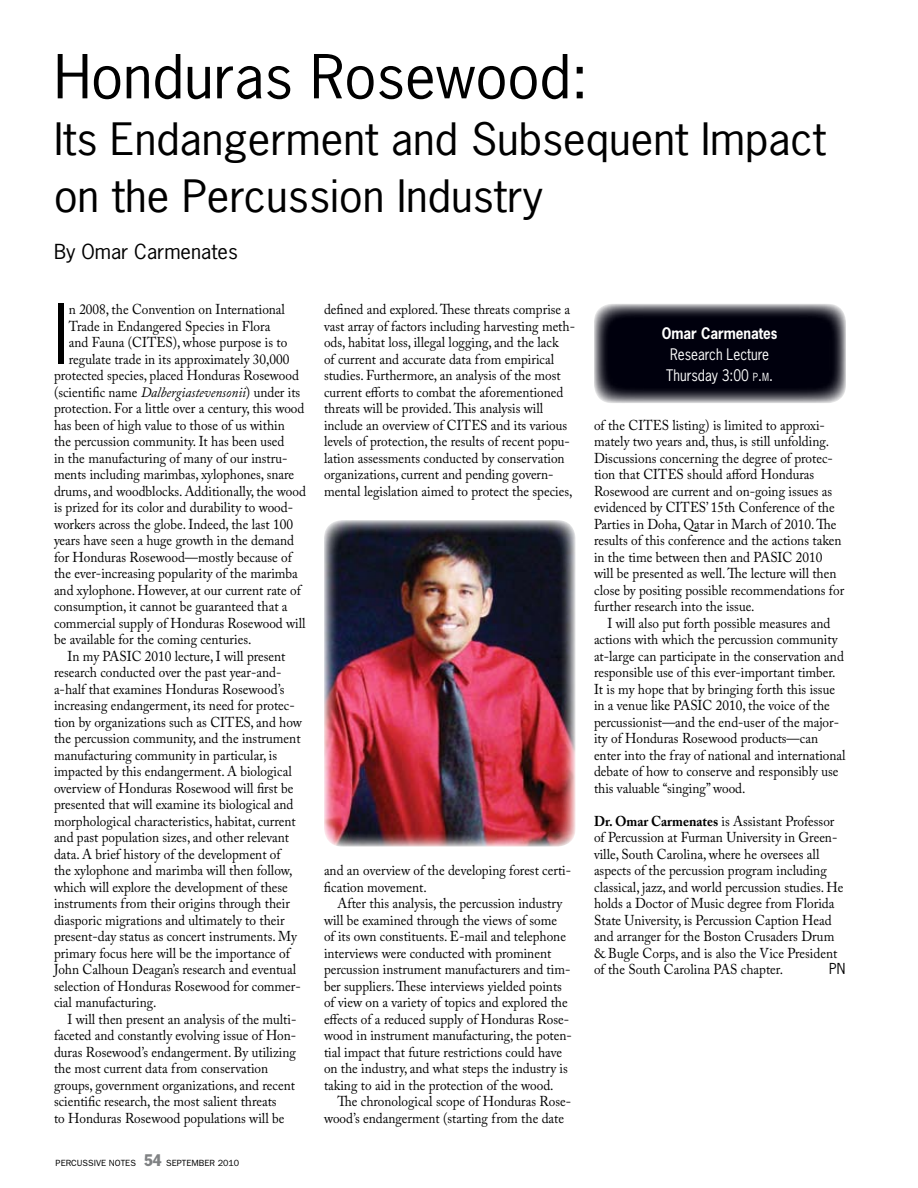
<style>
.page{position:relative;width:918px;height:1188px;background:#fff}
.page>*{position:absolute;margin:0;border:0;box-sizing:border-box;transform-origin:0 0}
.t1{font:77.85px "News Gothic Std";color:#000;scale:.93 1}
.t2{font:57px "News Gothic Std";color:#000;scale:1.05 1}
.t3{font:42px/57px "News Gothic Std";color:#000;scale:1.05 1}
.t4{font:19.5px "News Gothic Std";color:#000;scale:1.05 1}
.t5{font:15px/21px "News Gothic Std";color:#fff;scale:.9 1}
.t6{font:700 15px "News Gothic Std";color:#fff;scale:.9 1}
.t7{font:14.25px/16.5px "Adobe Caslon Pro";color:#000;scale:.93 1}
.t8{font:14.25px "News Gothic Std";color:#000;scale:.93 1}
.t9{font:9px "Franklin Gothic";color:#000}
.s1{font-style:italic}
.s2{font-stretch:condensed;font-size:16.5px;color:#808284}
.s3{font-size:10.5px}
.s4{font-weight:700}
</style>
<div class="page">
<img style="left:324px;top:520px;width:252px;height:327px;border-radius:18px">
<svg style="left:594px;top:304px;width:252px;height:99px;background:#20202b"></svg>
<h2 class="t2" style="left:54px;top:40px;width:510px">Honduras Rosewood:</h2>
<h3 class="t3" style="left:54px;top:111px;width:737px">Its Endangerment and Subsequent Impact on the Percussion Industry</h3>
<h3 class="t4" style="left:54px;top:239px;width:177px">By Omar Carmenates</h3>
<h1 class="t1" style="left:54px;top:284px;width:18px">I</h1>
<p class="t7" style="left:69px;top:301px;width:234px">n 2008, the Convention on International</p>
<p class="t7" style="left:69px;top:317px;width:218px">Trade in Endangered Species in Flora</p>
<p class="t7" style="left:69px;top:334px;width:236px">and Fauna (CITES), whose purpose is to</p>
<p class="t7" style="left:69px;top:350px;width:239px">regulate trade in its approximately 30,000</p>
<p class="t7" style="left:54px;top:367px;width:265px">protected species, placed Honduras Rosewood</p>
<p class="t7" style="left:54px;top:383px;width:266px">(scientific name <span class="s1">Dalbergiastevensonii</span>) under its</p>
<p class="t7" style="left:54px;top:400px;width:271px">protection. For a little over a century, this wood</p>
<p class="t7" style="left:54px;top:416px;width:250px">has been of high value to those of us within</p>
<p class="t7" style="left:54px;top:433px;width:249px">the percussion community. It has been used</p>
<p class="t7" style="left:54px;top:449px;width:253px">in the manufacturing of many of our instru-</p>
<p class="t7" style="left:54px;top:466px;width:260px">ments including marimbas, xylophones, snare</p>
<p class="t7" style="left:54px;top:482px;width:272px">drums, and woodblocks. Additionally, the wood</p>
<p class="t7" style="left:54px;top:499px;width:259px">is prized for its color and durability to wood-</p>
<p class="t7" style="left:54px;top:515px;width:259px">workers across the globe. Indeed, the last 100</p>
<p class="t7" style="left:54px;top:532px;width:260px">years have seen a huge growth in the demand</p>
<p class="t7" style="left:54px;top:548px;width:257px">for Honduras Rosewood—mostly because of</p>
<p class="t7" style="left:54px;top:565px;width:264px">the ever-increasing popularity of the marimba</p>
<p class="t7" style="left:54px;top:581px;width:267px">and xylophone. However, at our current rate of</p>
<p class="t7" style="left:54px;top:598px;width:253px">consumption, it cannot be guaranteed that a</p>
<p class="t7" style="left:54px;top:614px;width:272px">commercial supply of Honduras Rosewood will</p>
<p class="t7" style="left:54px;top:631px;width:214px">be available for the coming centuries.</p>
<p class="t7" style="left:68px;top:647px;width:236px">In my PASIC 2010 lecture, I will present</p>
<p class="t7" style="left:54px;top:664px;width:246px">research conducted over the past year-and-</p>
<p class="t7" style="left:54px;top:680px;width:249px">a-half that examines Honduras Rosewood’s</p>
<p class="t7" style="left:54px;top:697px;width:260px">increasing endangerment, its need for protec-</p>
<p class="t7" style="left:54px;top:713px;width:268px">tion by organizations such as CITES, and how</p>
<p class="t7" style="left:54px;top:730px;width:267px">the percussion community, and the instrument</p>
<p class="t7" style="left:54px;top:746px;width:241px">manufacturing community in particular, is</p>
<p class="t7" style="left:54px;top:763px;width:257px">impacted by this endangerment. A biological</p>
<p class="t7" style="left:54px;top:779px;width:259px">overview of Honduras Rosewood will first be</p>
<p class="t7" style="left:54px;top:796px;width:259px">presented that will examine its biological and</p>
<p class="t7" style="left:54px;top:812px;width:262px">morphological characteristics, habitat, current</p>
<p class="t7" style="left:54px;top:829px;width:254px">and past population sizes, and other relevant</p>
<p class="t7" style="left:54px;top:845px;width:245px">data. A brief history of the development of</p>
<p class="t7" style="left:54px;top:862px;width:258px">the xylophone and marimba will then follow,</p>
<p class="t7" style="left:54px;top:878px;width:253px">which will explore the development of these</p>
<p class="t7" style="left:54px;top:895px;width:255px">instruments from their origins through their</p>
<p class="t7" style="left:54px;top:911px;width:249px">diasporic migrations and ultimately to their</p>
<p class="t7" style="left:54px;top:928px;width:263px">present-day status as concert instruments. My</p>
<p class="t7" style="left:54px;top:944px;width:255px">primary focus here will be the importance of</p>
<p class="t7" style="left:54px;top:961px;width:262px">John Calhoun Deagan’s research and eventual</p>
<p class="t7" style="left:54px;top:977px;width:267px">selection of Honduras Rosewood for commer-</p>
<p class="t7" style="left:54px;top:994px;width:112px">cial manufacturing.</p>
<p class="t7" style="left:68px;top:1010px;width:248px">I will then present an analysis of the multi-</p>
<p class="t7" style="left:54px;top:1027px;width:262px">faceted and constantly evolving issue of Hon-</p>
<p class="t7" style="left:54px;top:1043px;width:262px">duras Rosewood’s endangerment. By utilizing</p>
<p class="t7" style="left:54px;top:1060px;width:232px">the most current data from conservation</p>
<p class="t7" style="left:54px;top:1076px;width:261px">groups, government organizations, and recent</p>
<p class="t7" style="left:54px;top:1093px;width:241px">scientific research, the most salient threats</p>
<p class="t7" style="left:54px;top:1109px;width:249px">to Honduras Rosewood populations will be</p>
<p class="t9" style="left:56px;top:1157px;width:117px">PERCUSSIVE NOTES <span class="s2">54</span> SEPTE</p>
<p class="t9" style="left:191px;top:1157px;width:49px">MBER 2010</p>
<p class="t7" style="left:324px;top:301px;width:271px">defined and explored. These threats comprise a vast array of factors including harvesting meth&shy;ods, habitat loss, illegal logging, and the lack<br>of current and accurate data from empirical studies. Furthermore, an analysis of the most current efforts to combat the aforementioned threats will be provided. This analysis will include an overview of CITES and its various levels of protection, the results of recent popu&shy;lation assessments conducted by conservation organizations, current and pending govern&shy;mental legislation aimed to protect the species,</p>
<p class="t7" style="left:324px;top:862px;width:267px">and an overview of the developing forest certi&shy;fication movement.</p>
<p class="t7" style="left:324px;top:895px;width:268px;text-indent:13px">After this analysis, the percussion industry will be examined through the views of some<br>of its own constituents. E-mail and telephone interviews were conducted with prominent percussion instrument manufacturers and tim&shy;ber suppliers. These interviews yielded points of view on a variety of topics and explored the effects of a reduced supply of Honduras Rose&shy;wood in instrument manufacturing, the poten&shy;tial impact that future restrictions could have on the industry, and what steps the industry is taking to aid in the protection of the wood.</p>
<p class="t7" style="left:324px;top:1093px;width:267px;text-indent:14px">The chronological scope of Honduras Rose&shy;wood’s endangerment (starting from the date</p>
<p class="t6" style="left:662px;top:324px;width:130px">Omar Carmenates</p>
<p class="t5" style="left:666px;top:344px;width:120px">Research Lecture<br>Thursday 3:00 <span class="s3">p</span>.<span class="s3">m</span>.</p>
<p class="t7" style="left:594px;top:416px;width:271px">of the CITES listing) is limited to approxi&shy;mately two years and, thus, is still unfolding.<br>Discussions concerning the degree of protec&shy;tion that CITES should afford Honduras Rosewood are current and on-going issues as evidenced by CITES’ 15th Conference of the Parties in Doha, Qatar in March of 2010. The results of this conference and the actions taken in the time between then and PASIC 2010 will be presented as well. The lecture will then close by positing possible recommendations for further research into the issue.</p>
<p class="t7" style="left:594px;top:614px;width:272px;text-indent:14px">I will also put forth possible measures and actions with which the percussion community at-large can participate in the conservation and responsible use of this ever-important timber.<br>It is my hope that by bringing forth this issue in a venue like PASIC 2010, the voice of the percussionist—and the end-user of the major&shy;ity of Honduras Rosewood products—can enter into the fray of national and international debate of how to conserve and responsibly use this valuable “singing” wood.</p>
<p class="t7" style="left:594px;top:812px;width:270px"><span class="s4">Dr. Omar Carmenates</span> is Assistant Professor of Percussion at Furman University in Green&shy;ville, South Carolina, where he oversees all aspects of the percussion program including classical, jazz, and world percussion studies. He holds a Doctor of Music degree from Florida State University, is Percussion Caption Head and arranger for the Boston Crusaders Drum &amp; Bugle Corps, and is also the Vice President of the South Carolina PAS chapter.</p>
<p class="t8" style="left:829px;top:960px;width:19px">PN</p>
</div>
